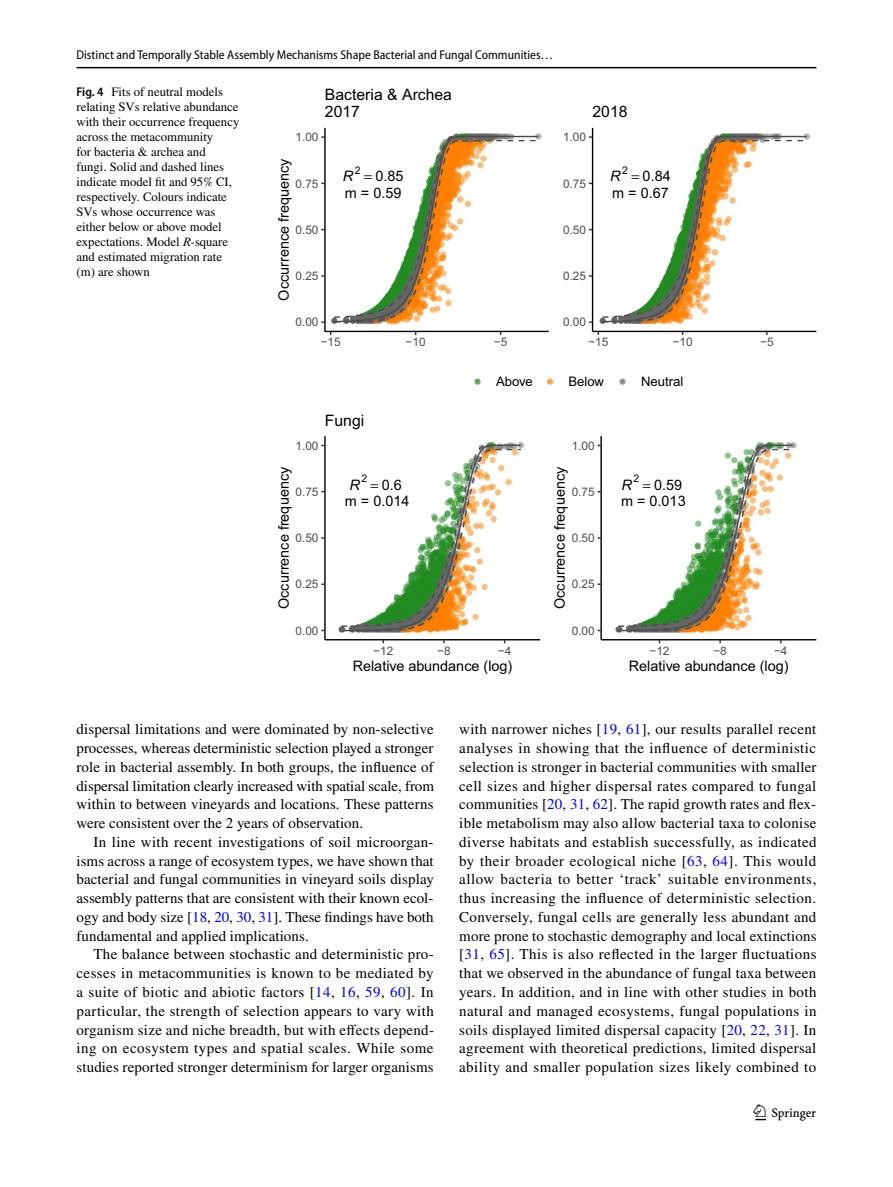
<style>
.page{position:relative;width:893px;height:1187px;background:#fff}
.page>*{position:absolute;margin:0;border:0;box-sizing:border-box;transform-origin:0 0}
.t1{font:22.5px "Springnew Regular 3";color:#000}
.t2{font:15.75px/17px "Arial MT7";color:#000}
.t3{font:15px/18.8px "STIX";letter-spacing:.01em;color:#000;text-align:justify}
.t4{font:14.4px/16.5px "Arial MT7";color:#000;text-align:right}
.t5{font:italic 14.4px "Arial";color:#000}
.t6{font:13.05px "Arial MT7";color:#000}
.t7{font:12.75px/15px "STIX";color:#000}
.t8{font:12.75px "Myriad Pro Semi Cn 3";color:#000}
.t9{font:11.85px "Arial MT7";color:#4d4d4d}
.t10{font:10.5px "Arial MT7";color:#000}
.s1{font-family:"Myriad Pro";font-weight:600;font-stretch:semi-condensed}
.s2{font-style:italic}
.s3{color:#00f}
</style>
<div class="page">
<hr style="left:77px;top:67px;width:739px;height:1px;background:#000">
<img style="left:325px;top:128px;width:491px;height:512px">
<hr style="left:324px;top:128px;width:2px;height:203px;background:#000">
<hr style="left:325px;top:331px;width:224px;height:1px;background:#000">
<hr style="left:592px;top:128px;width:1px;height:203px;background:#000">
<hr style="left:593px;top:331px;width:223px;height:1px;background:#000">
<div style="left:452px;top:363px;width:237px;height:37px;background:#fff"></div>
<svg style="left:474px;top:378px;width:7px;height:6px"></svg>
<svg style="left:547px;top:378px;width:6px;height:6px"></svg>
<svg style="left:619px;top:378px;width:6px;height:6px"></svg>
<hr style="left:324px;top:436px;width:2px;height:203px;background:#000">
<hr style="left:325px;top:639px;width:215px;height:1px;background:#000">
<hr style="left:600px;top:436px;width:2px;height:203px;background:#000">
<hr style="left:601px;top:639px;width:215px;height:1px;background:#000">
<svg style="left:364px;top:176px;width:8px;height:3px"></svg>
<svg style="left:631px;top:176px;width:8px;height:3px"></svg>
<svg style="left:371px;top:484px;width:7px;height:3px"></svg>
<svg style="left:643px;top:484px;width:7px;height:3px"></svg>
<p class="t8" style="left:77px;top:48px;width:478px">Distinct and Temporally Stable Assembly Mechanisms Shape Bacterial and Fungal Communities…</p>
<p class="t7" style="left:77px;top:85px;width:164px"><span class="s1">Fig. 4</span> Fits of neutral models relating SVs relative abundance with their occurrence frequency across the metacommunity<br>for bacteria &amp; archea and<br>fungi. Solid and dashed lines indicate model fit and 95% CI, respectively. Colours indicate<br>SVs whose occurrence was either below or above model expectations. Model <span class="s2">R</span>-square and estimated migration rate (m) are shown</p>
<p class="t2" style="left:325px;top:86px;width:129px">Bacteria &amp; Archea<br>2017</p>
<p class="t9" style="left:295px;top:129px;width:24px">1.00</p>
<p class="t4" style="left:275px;top:300px;width:143px;rotate:-90deg">Occurrence frequency</p>
<p class="t9" style="left:295px;top:175px;width:24px">0.75</p>
<p class="t9" style="left:295px;top:221px;width:24px">0.50</p>
<p class="t9" style="left:295px;top:268px;width:24px">0.25</p>
<p class="t9" style="left:295px;top:314px;width:24px">0.00</p>
<p class="t10" style="left:355px;top:163px;width:7px">2</p>
<p class="t4" style="left:345px;top:168px;width:60px">0.85<br>m = 0.59</p>
<p class="t5" style="left:343px;top:167px;width:12px">R</p>
<p class="t9" style="left:321px;top:334px;width:22px">−15</p>
<p class="t9" style="left:406px;top:334px;width:22px">−10</p>
<p class="t9" style="left:494px;top:334px;width:15px">−5</p>
<p class="t2" style="left:593px;top:103px;width:37px">2018</p>
<p class="t9" style="left:563px;top:129px;width:24px">1.00</p>
<p class="t9" style="left:563px;top:175px;width:24px">0.75</p>
<p class="t9" style="left:563px;top:221px;width:24px">0.50</p>
<p class="t9" style="left:563px;top:268px;width:24px">0.25</p>
<p class="t9" style="left:563px;top:314px;width:24px">0.00</p>
<p class="t10" style="left:622px;top:163px;width:7px">2</p>
<p class="t4" style="left:612px;top:168px;width:60px">0.84<br>m = 0.67</p>
<p class="t5" style="left:610px;top:167px;width:12px">R</p>
<p class="t9" style="left:588px;top:334px;width:22px">−15</p>
<p class="t9" style="left:673px;top:334px;width:22px">−10</p>
<p class="t9" style="left:760px;top:334px;width:15px">−5</p>
<p class="t6" style="left:496px;top:373px;width:38px">Above</p>
<p class="t6" style="left:568px;top:373px;width:37px">Below</p>
<p class="t6" style="left:641px;top:373px;width:44px">Neutral</p>
<p class="t2" style="left:325px;top:411px;width:41px">Fungi</p>
<p class="t9" style="left:295px;top:437px;width:24px">1.00</p>
<p class="t9" style="left:572px;top:437px;width:24px">1.00</p>
<p class="t4" style="left:275px;top:609px;width:143px;rotate:-90deg">Occurrence frequency</p>
<p class="t9" style="left:295px;top:483px;width:24px">0.75</p>
<p class="t9" style="left:295px;top:530px;width:24px">0.50</p>
<p class="t9" style="left:295px;top:576px;width:24px">0.25</p>
<p class="t10" style="left:361px;top:471px;width:7px">2</p>
<p class="t4" style="left:345px;top:476px;width:66px;text-align:left;text-indent:37px">0.6 m = 0.014</p>
<p class="t5" style="left:349px;top:475px;width:12px">R</p>
<p class="t4" style="left:551px;top:609px;width:143px;rotate:-90deg">Occurrence frequency</p>
<p class="t9" style="left:572px;top:483px;width:24px">0.75</p>
<p class="t9" style="left:572px;top:530px;width:24px">0.50</p>
<p class="t9" style="left:572px;top:576px;width:24px">0.25</p>
<p class="t10" style="left:634px;top:471px;width:7px">2</p>
<p class="t4" style="left:621px;top:476px;width:66px">0.59<br>m = 0.013</p>
<p class="t5" style="left:622px;top:475px;width:12px">R</p>
<p class="t9" style="left:295px;top:622px;width:24px">0.00</p>
<p class="t9" style="left:572px;top:622px;width:24px">0.00</p>
<p class="t9" style="left:373px;top:642px;width:22px">−12</p>
<p class="t9" style="left:437px;top:642px;width:15px">−8</p>
<p class="t9" style="left:498px;top:642px;width:15px">−4</p>
<p class="t4" style="left:353px;top:657px;width:161px">Relative abundance (log)</p>
<p class="t9" style="left:649px;top:642px;width:22px">−12</p>
<p class="t9" style="left:713px;top:642px;width:15px">−8</p>
<p class="t9" style="left:774px;top:642px;width:15px">−4</p>
<p class="t4" style="left:629px;top:657px;width:161px">Relative abundance (log)</p>
<p class="t3" style="left:77px;top:721px;width:359px">dispersal limitations and were dominated by non-selective processes, whereas deterministic selection played a stronger role in bacterial assembly. In both groups, the influence of dispersal limitation clearly increased with spatial scale, from within to between vineyards and locations. These patterns were consistent over the 2 years of observation.</p>
<p class="t3" style="left:77px;top:833px;width:359px;text-indent:17px">In line with recent investigations of soil microorgan&shy;isms across a range of ecosystem types, we have shown that bacterial and fungal communities in vineyard soils display assembly patterns that are consistent with their known ecol&shy;ogy and body size [<span class="s3">18</span>, <span class="s3">20</span>, <span class="s3">30</span>, <span class="s3">31</span>]. These findings have both fundamental and applied implications.</p>
<p class="t3" style="left:77px;top:946px;width:359px;text-indent:17px">The balance between stochastic and deterministic pro&shy;cesses in metacommunities is known to be mediated by a suite of biotic and abiotic factors [<span class="s3">14</span>, <span class="s3">16</span>, <span class="s3">59</span>, <span class="s3">60</span>]. In particular, the strength of selection appears to vary with organism size and niche breadth, but with effects depend&shy;ing on ecosystem types and spatial scales. While some studies reported stronger determinism for larger organisms</p>
<p class="t3" style="left:459px;top:721px;width:359px">with narrower niches [<span class="s3">19</span>, <span class="s3">61</span>], our results parallel recent analyses in showing that the influence of deterministic selection is stronger in bacterial communities with smaller cell sizes and higher dispersal rates compared to fungal communities [<span class="s3">20</span>, <span class="s3">31</span>, <span class="s3">62</span>]. The rapid growth rates and flex&shy;ible metabolism may also allow bacterial taxa to colonise diverse habitats and establish successfully, as indicated by their broader ecological niche [<span class="s3">63</span>, <span class="s3">64</span>]. This would allow bacteria to better ‘track’ suitable environments, thus increasing the influence of deterministic selection.<br>Conversely, fungal cells are generally less abundant and more prone to stochastic demography and local extinctions [<span class="s3">31</span>, <span class="s3">65</span>]. This is also reflected in the larger fluctuations that we observed in the abundance of fungal taxa between years. In addition, and in line with other studies in both natural and managed ecosystems, fungal populations in soils displayed limited dispersal capacity [<span class="s3">20</span>, <span class="s3">22</span>, <span class="s3">31</span>]. In agreement with theoretical predictions, limited dispersal ability and smaller population sizes likely combined to</p>
<h1 class="t1" style="left:755px;top:1104px;width:62px">1 3</h1>
</div>
